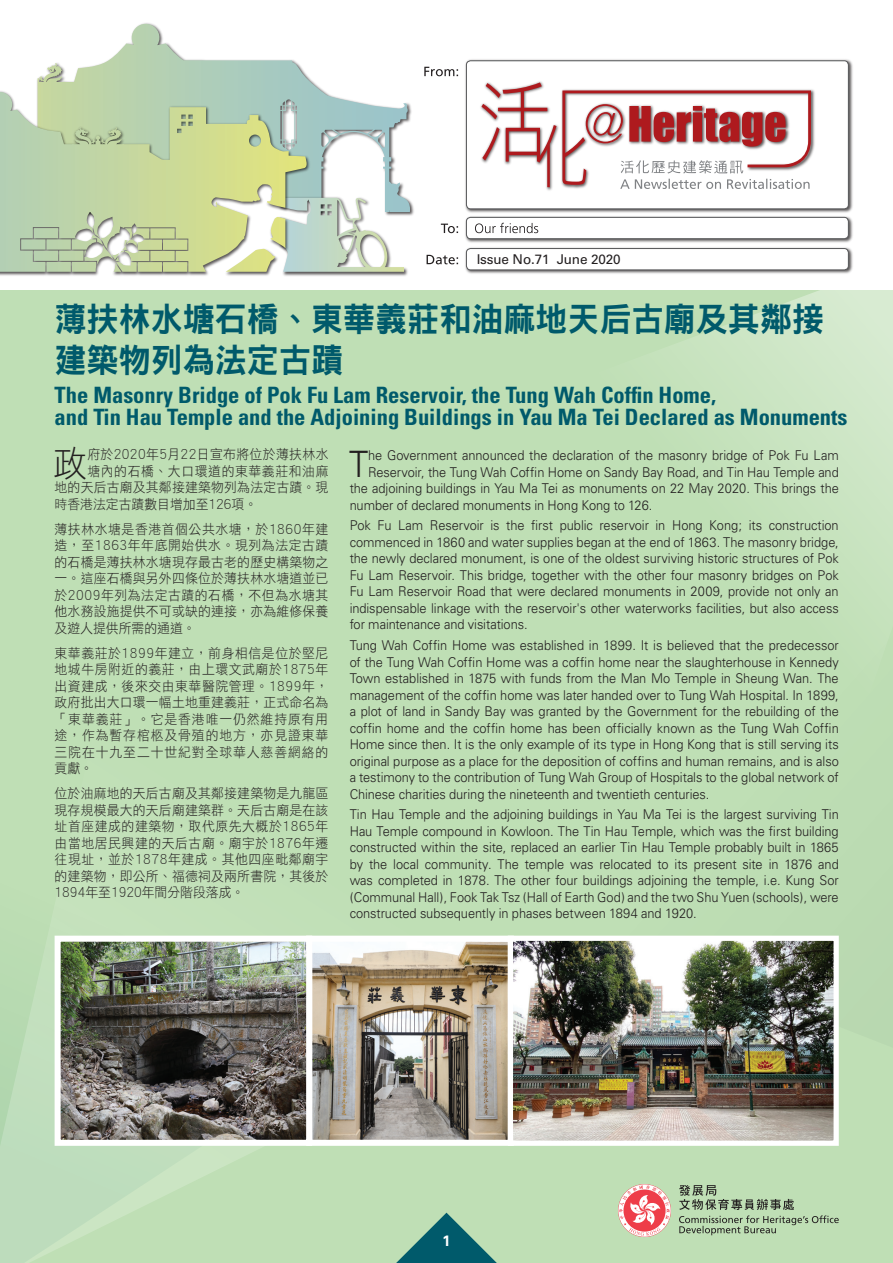
<style>
.page{position:relative;width:893px;height:1263px;background:#bfdfb5}
.page>*{position:absolute;margin:0;border:0;box-sizing:border-box;transform-origin:0 0}
.t1{font:300 36.3px "Univers";color:#231f20;scale:.95 1}
.t2{font:35.85px "DF Hei HK W3";color:#231f20;scale:.95 1}
.t3{font:33.75px/40.5px "DF Hei HK W9";color:#005a6b;scale:.95 1}
.t4{font:700 condensed 22.5px/22.5px "Univers";color:#005a6b}
.t5{font:700 15px "Univers";color:#fff;scale:.95 1}
.t6{font:300 13.5px/16.5px "Univers";letter-spacing:-.005em;color:#231f20;text-align:justify;scale:.95 1}
.t7{font:13.5px/16.5px "DF Hei HK W3";letter-spacing:.03em;color:#231f20;text-align:justify;scale:.95 1}
.t8{font:13.5px "Univers";letter-spacing:-.01em;color:#231f20}
.t9{font:13.5px "DF Hei HK W3";color:#231f20;scale:.95 1}
</style>
<div class="page">
<svg style="left:0;top:935px;width:728px;height:328px"></svg>
<svg style="left:435px;top:289px;width:458px;height:300px"></svg>
<svg style="left:619px;top:1185px;width:51px;height:51px"></svg>
<svg style="left:679px;top:1185px;width:160px;height:50px"></svg>
<img style="left:62px;top:943px;width:445px;height:196px">
<div style="left:306px;top:936px;width:208px;height:210px;border:6px solid #fff"></div>
<div style="left:55px;top:936px;width:257px;height:210px;border:6px solid #fff"></div>
<img style="left:514px;top:942px;width:319px;height:198px">
<div style="left:508px;top:936px;width:331px;height:210px;border:5px solid #fff"></div>
<svg style="left:396px;top:1213px;width:101px;height:50px"></svg>
<div style="left:0;top:0;width:893px;height:289px;background:#fff"></div>
<img style="left:465px;top:59px;width:388px;height:184px">
<div style="left:466px;top:61px;width:382px;height:148px;background:#fff;border-radius:4px"></div>
<div style="left:466px;top:60px;width:383px;height:149px;border:1px solid #57585a;border-radius:4px"></div>
<img style="left:465px;top:247px;width:388px;height:27px">
<div style="left:466px;top:249px;width:382px;height:21px;background:#fff;border-radius:4px"></div>
<div style="left:466px;top:248px;width:383px;height:22px;border:1px solid #57585a;border-radius:4px"></div>
<div style="left:466px;top:217px;width:382px;height:22px;background:#fff;border-radius:4px"></div>
<div style="left:466px;top:217px;width:383px;height:22px;border:1px solid #57585a;border-radius:4px"></div>
<svg style="left:427px;top:255px;width:31px;height:9px"></svg>
<svg style="left:441px;top:223px;width:97px;height:10px"></svg>
<svg style="left:424px;top:67px;width:34px;height:9px"></svg>
<img style="left:37px;top:23px;width:377px;height:193px">
<svg style="left:56px;top:38px;width:78px;height:44px"></svg>
<img style="left:312px;top:195px;width:97px;height:81px">
<svg style="left:312px;top:198px;width:92px;height:74px"></svg>
<img style="left:0;top:89px;width:312px;height:187px">
<svg style="left:0;top:197px;width:248px;height:75px;background:#c3d2a6"></svg>
<img style="left:480px;top:81px;width:335px;height:110px">
<svg style="left:481px;top:82px;width:330px;height:107px"></svg>
<p class="t8" style="left:477px;top:252px;width:145px">Issue No.71 June 2020</p>
<h3 class="t3" style="left:55px;top:298px;width:811px">薄扶林水塘石橋、東華義莊和油麻地天后古廟及其鄰接建築物列為法定古蹟</h3>
<h3 class="t4" style="left:55px;top:383px;width:794px">The Masonry Bridge of Pok Fu Lam Reservoir, the Tung Wah Coffin Home,<br>and Tin Hau Temple and the Adjoining Buildings in Yau Ma Tei Declared as Monuments</h3>
<h1 class="t1" style="left:349px;top:442px;width:22px">T</h1>
<p class="t6" style="left:368px;top:447px;width:497px">he Government announced the declaration of the masonry bridge of Pok Fu Lam</p>
<h2 class="t2" style="left:53px;top:443px;width:37px">政</h2>
<p class="t7" style="left:87px;top:446px;width:255px">府於2020年5月22日宣布將位於薄扶林水</p>
<p class="t7" style="left:87px;top:462px;width:255px">塘內的石橋、大口環道的東華義莊和油麻</p>
<p class="t7" style="left:55px;top:479px;width:290px">地的天后古廟及其鄰接建築物列為法定古蹟。現</p>
<p class="t9" style="left:55px;top:497px;width:215px">時香港法定古蹟數目增加至126項。</p>
<p class="t7" style="left:55px;top:520px;width:290px">薄扶林水塘是香港首個公共水塘，於1860年建造，至1863年年底開始供水。現列為法定古蹟的石橋是薄扶林水塘現存最古老的歷史構築物之一。這座石橋與另外四條位於薄扶林水塘道並已於2009年列為法定古蹟的石橋，不但為水塘其他水務設施提供不可或缺的連接，亦為維修保養及遊人提供所需的通道。</p>
<p class="t7" style="left:55px;top:644px;width:290px">東華義莊於1899年建立，前身相信是位於堅尼地城牛房附近的義莊，由上環文武廟於1875年出資建成，後來交由東華醫院管理。1899年，政府批出大口環一幅土地重建義莊，正式命名為「東華義莊」。它是香港唯一仍然維持原有用途，作為暫存棺柩及骨殖的地方，亦見證東華三院在十九至二十世紀對全球華人慈善網絡的貢獻。</p>
<p class="t7" style="left:55px;top:785px;width:290px">位於油麻地的天后古廟及其鄰接建築物是九龍區現存規模最大的天后廟建築群。天后古廟是在該址首座建成的建築物，取代原先大概於1865年由當地居民興建的天后古廟。廟宇於1876年遷往現址，並於1878年建成。其他四座毗鄰廟宇的建築物，即公所、福德祠及兩所書院，其後於1894年至1920年間分階段落成。</p>
<p class="t6" style="left:368px;top:463px;width:497px">Reservoir, the Tung Wah Coffin Home on Sandy Bay Road, and Tin Hau Temple and</p>
<p class="t6" style="left:350px;top:480px;width:516px">the adjoining buildings in Yau Ma Tei as monuments on 22 May 2020. This brings the</p>
<p class="t6" style="left:350px;top:496px;width:320px">number of declared monuments in Hong Kong to 126.</p>
<p class="t6" style="left:350px;top:517px;width:516px">Pok Fu Lam Reservoir is the first public reservoir in Hong Kong; its construction commenced in 1860 and water supplies began at the end of 1863. The masonry bridge, the newly declared monument, is one of the oldest surviving historic structures of Pok Fu Lam Reservoir. This bridge, together with the other four masonry bridges on Pok Fu Lam Reservoir Road that were declared monuments in 2009, provide not only an indispensable linkage with the reservoir's other waterworks facilities, but also access for maintenance and visitations.</p>
<p class="t6" style="left:350px;top:637px;width:516px">Tung Wah Coffin Home was established in 1899. It is believed that the predecessor of the Tung Wah Coffin Home was a coffin home near the slaughterhouse in Kennedy Town established in 1875 with funds from the Man Mo Temple in Sheung Wan. The management of the coffin home was later handed over to Tung Wah Hospital. In 1899, a plot of land in Sandy Bay was granted by the Government for the rebuilding of the coffin home and the coffin home has been officially known as the Tung Wah Coffin Home since then. It is the only example of its type in Hong Kong that is still serving its original purpose as a place for the deposition of coffins and human remains, and is also a testimony to the contribution of Tung Wah Group of Hospitals to the global network of Chinese charities during the nineteenth and twentieth centuries.</p>
<p class="t6" style="left:350px;top:806px;width:516px">Tin Hau Temple and the adjoining buildings in Yau Ma Tei is the largest surviving Tin Hau Temple compound in Kowloon. The Tin Hau Temple, which was the first building constructed within the site, replaced an earlier Tin Hau Temple probably built in 1865 by the local community. The temple was relocated to its present site in 1876 and was completed in 1878. The other four buildings adjoining the temple, i.e. Kung Sor (Communal Hall), Fook Tak Tsz (Hall of Earth God) and the two Shu Yuen (schools), were constructed subsequently in phases between 1894 and 1920.</p>
<p class="t5" style="left:442px;top:1232px;width:10px">1</p>
</div>
